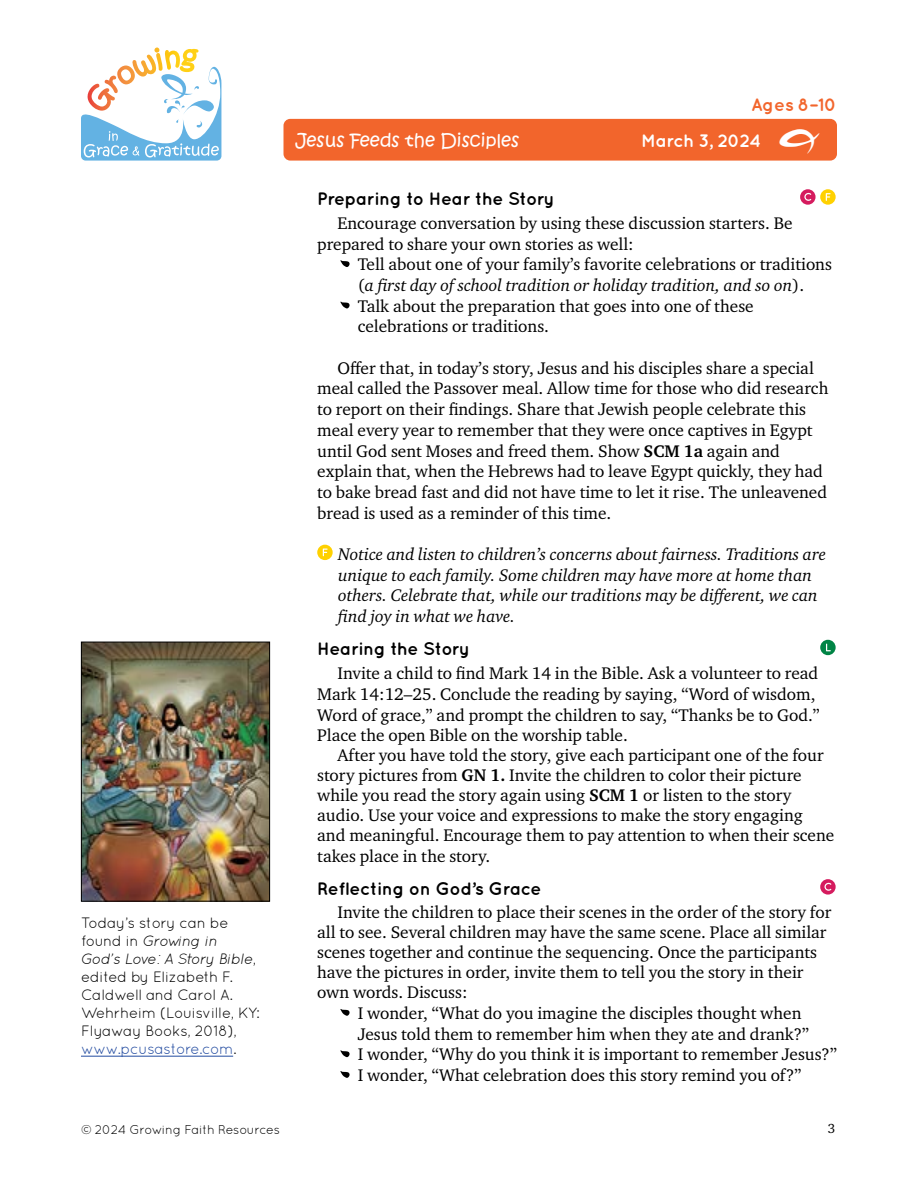
<style>
.page{position:relative;width:918px;height:1188px;background:#fff}
.page>*{position:absolute;margin:0;border:0;box-sizing:border-box;transform-origin:0 0}
.t1{font:69px "Growing Grace Gratitude";color:#000}
.t2{font:45px "Growing Grace Gratitude";color:#fff}
.t3{font:700 18px "Quicksand";letter-spacing:-.02em;color:#000}
.t4{font:18px "Kristen Normal ITC Std";color:#fff}
.t5{font:700 18px "Quicksand";letter-spacing:-.03em;color:#fff}
.t6{font:700 18px "Quicksand";color:#f2652c}
.t7{font:17.25px/20.7px "Charter ITC Std";color:#000}
.t8{font:italic 17.25px/20.7px "Charter ITC Std";color:#000}
.t9{font:15px/18px "Quicksand";letter-spacing:-.02em;color:#000}
.t10{font:13.5px "Charter ITC Std";color:#000}
.t11{font:12.75px "Quicksand";letter-spacing:-.03em;color:#000}
.s1{font-style:italic}
.s2{color:#224ba0}
.s3{font-weight:700}
</style>
<div class="page">
<svg style="left:81px;top:48px;width:140px;height:113px"></svg>
<img style="left:83px;top:644px;width:185px;height:256px">
<div style="left:81px;top:642px;width:189px;height:260px;border:1px solid #000"></div>
<hr style="left:81px;top:1056px;width:152px;height:1px;background:#224ba0">
<div style="left:284px;top:119px;width:553px;height:42px;background:#f2652c;border-radius:7px"></div>
<svg style="left:800px;top:189px;width:16px;height:16px"></svg>
<svg style="left:804px;top:193px;width:7px;height:8px"></svg>
<svg style="left:820px;top:189px;width:16px;height:16px"></svg>
<svg style="left:826px;top:193px;width:5px;height:8px"></svg>
<svg style="left:317px;top:545px;width:16px;height:15px"></svg>
<svg style="left:323px;top:549px;width:5px;height:7px"></svg>
<div style="left:820px;top:640px;width:16px;height:15px;background:#008445;border-radius:50%"></div>
<svg style="left:826px;top:644px;width:5px;height:7px"></svg>
<svg style="left:820px;top:879px;width:16px;height:16px"></svg>
<svg style="left:824px;top:883px;width:7px;height:8px"></svg>
<p class="t9" style="left:81px;top:914px;width:180px">Today’s story can be found in <span class="s1">Growing in<br>God’s Love: A Story Bible</span>, edited by Elizabeth F.<br>Caldwell and Carol A.<br>Wehrheim (Louisville, KY:<br>Flyaway Books, 2018), <span class="s2">www.pcusastore.com</span>.</p>
<p class="t6" style="left:751px;top:94px;width:87px">Ages 8–10</p>
<p class="t4" style="left:296px;top:129px;width:225px">Jesus Feeds the Disciples</p>
<p class="t5" style="left:641px;top:130px;width:121px">March 3, 2024</p>
<h2 class="t2" style="left:779px;top:122px;width:42px">E</h2>
<p class="t3" style="left:317px;top:188px;width:239px">Preparing to Hear the Story</p>
<p class="t7" style="left:317px;top:212px;width:477px;text-indent:20px">Encourage conversation by using these discussion starters. Be prepared to share your own stories as well:</p>
<h1 class="t1" style="left:340px;top:238px;width:12px">Z</h1>
<p class="t7" style="left:358px;top:254px;width:476px">Tell about one of your family’s favorite celebrations or traditions (<span class="s1">a first day of school tradition or holiday tradition, and so on</span>).</p>
<h1 class="t1" style="left:340px;top:279px;width:12px">Z</h1>
<p class="t7" style="left:358px;top:295px;width:397px">Talk about the preparation that goes into one of these celebrations or traditions.</p>
<p class="t7" style="left:317px;top:357px;width:513px;text-indent:20px">Offer that, in today’s story, Jesus and his disciples share a special meal called the Passover meal. Allow time for those who did research to report on their findings. Share that Jewish people celebrate this meal every year to remember that they were once captives in Egypt until God sent Moses and freed them. Show <span class="s3">SCM 1a</span> again and explain that, when the Hebrews had to leave Egypt quickly, they had to bake bread fast and did not have time to let it rise. The unleavened bread is used as a reminder of this time.</p>
<p class="t8" style="left:338px;top:544px;width:489px">Notice and listen to children’s concerns about fairness. Traditions are unique to each family. Some children may have more at home than others. Celebrate that, while our traditions may be different, we can find joy in what we have.</p>
<p class="t3" style="left:317px;top:638px;width:154px">Hearing the Story</p>
<p class="t7" style="left:317px;top:663px;width:504px;text-indent:20px">Invite a child to find Mark 14 in the Bible. Ask a volunteer to read Mark 14:12–25. Conclude the reading by saying, “Word of wisdom, Word of grace,” and prompt the children to say, “Thanks be to God.” Place the open Bible on the worship table.</p>
<p class="t7" style="left:317px;top:745px;width:519px;line-height:20.1px;text-indent:20px">After you have told the story, give each participant one of the four story pictures from <span class="s3">GN 1.</span> Invite the children to color their picture while you read the story again using <span class="s3">SCM 1</span> or listen to the story audio. Use your voice and expressions to make the story engaging and meaningful. Encourage them to pay attention to when their scene takes place in the story.</p>
<p class="t3" style="left:317px;top:877px;width:226px">Reflecting on God’s Grace</p>
<p class="t7" style="left:317px;top:902px;width:516px;line-height:20.1px;text-indent:20px">Invite the children to place their scenes in the order of the story for all to see. Several children may have the same scene. Place all similar scenes together and continue the sequencing. Once the participants have the pictures in order, invite them to tell you the story in their own words. Discuss:</p>
<h1 class="t1" style="left:340px;top:986px;width:12px">Z</h1>
<p class="t7" style="left:358px;top:1002px;width:453px">I wonder, “What do you imagine the disciples thought when<br>Jesus told them to remember him when they ate and drank?”</p>
<h1 class="t1" style="left:340px;top:1028px;width:12px">Z</h1>
<p class="t7" style="left:358px;top:1044px;width:481px">I wonder, “Why do you think it is important to remember Jesus?”</p>
<h1 class="t1" style="left:340px;top:1049px;width:12px">Z</h1>
<p class="t7" style="left:358px;top:1065px;width:445px">I wonder, “What celebration does this story remind you of?”</p>
<p class="t11" style="left:81px;top:1122px;width:201px">© 2024 Growing Faith Resources</p>
<p class="t10" style="left:828px;top:1120px;width:9px">3</p>
</div>
